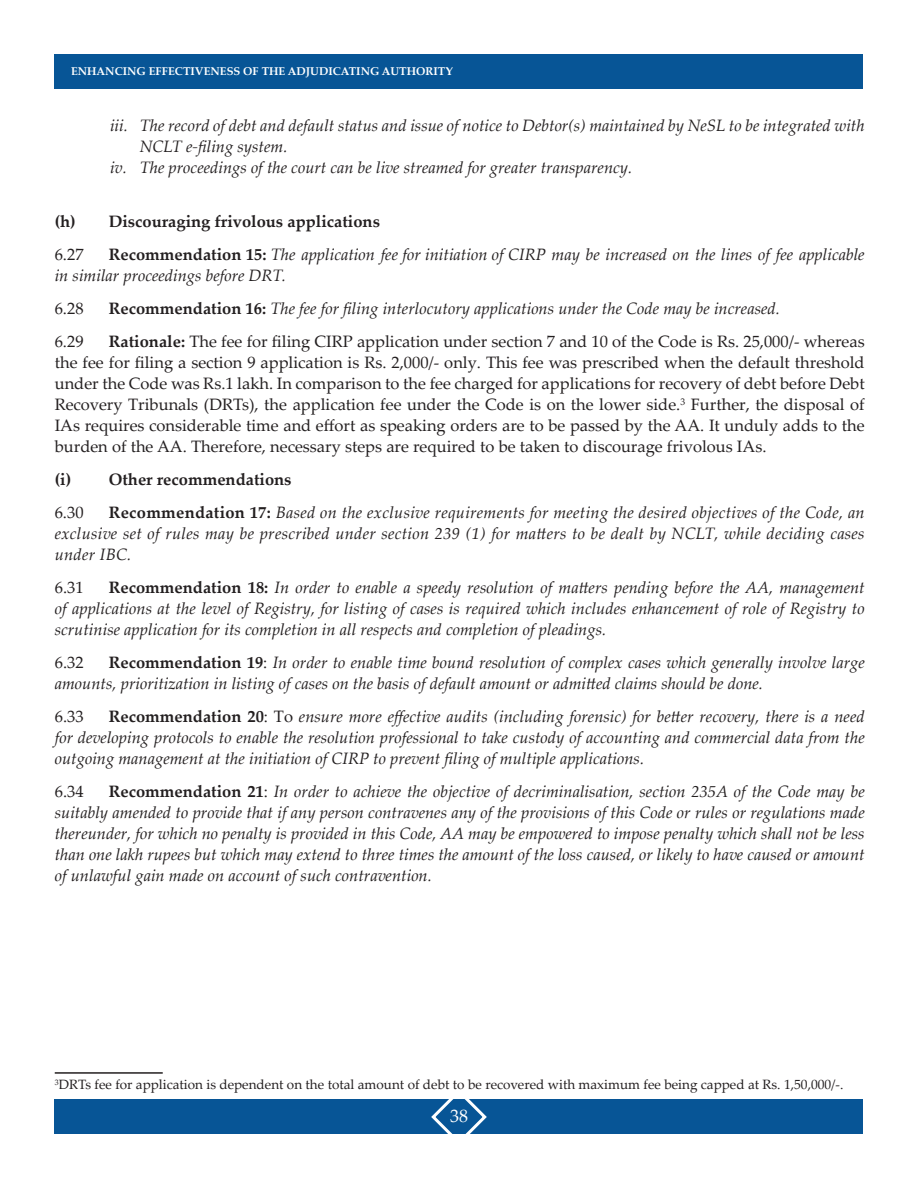
<style>
.page{position:relative;width:918px;height:1188px;background:#fff}
.page>*{position:absolute;margin:0;border:0;box-sizing:border-box;transform-origin:0 0}
.t1{font:18px "Palatino Linotype";color:#fff}
.t2{font:italic 16.5px/21px "Palatino Linotype";color:#231f20;text-align:justify}
.t3{font:16.5px/21px "Palatino Linotype";color:#231f20;text-align:justify}
.t4{font:700 16.5px "Palatino Linotype";color:#231f20}
.t5{font:13.5px "Palatino Linotype";color:#231f20}
.t6{font:700 11.25px "Palatino Linotype";color:#fff}
.s1{font-weight:700;font-style:normal}
.s2{font-weight:700}
.s3{font-style:normal}
</style>
<div class="page">
<div style="left:55px;top:54px;width:808px;height:34px;background:#075596"></div>
<div style="left:55px;top:1100px;width:808px;height:34px;background:#075596"></div>
<svg style="left:429px;top:1099px;width:60px;height:35px"></svg>
<hr style="left:55px;top:1072px;width:108px;height:2px;background:#231f20">
<p class="t6" style="left:71px;top:63px;width:383px">ENHANCING EFFECTIVENESS OF THE ADJUDICATING AUTHORITY</p>
<p class="t2" style="left:110px;top:114px;width:756px">iii. The record of debt and default status and issue of notice to Debtor(s) maintained by NeSL to be integrated with</p>
<p class="t2" style="left:140px;top:135px;width:149px">NCLT e-filing system.</p>
<p class="t2" style="left:110px;top:156px;width:524px">iv. The proceedings of the court can be live streamed for greater transparency.</p>
<p class="t4" style="left:55px;top:210px;width:327px">(h) Discouraging frivolous applications</p>
<p class="t3" style="left:55px;top:243px;width:30px">6.27</p>
<p class="t2" style="left:55px;top:243px;width:812px;text-indent:54px"><span class="s1">Recommendation 15:</span> The application fee for initiation of CIRP may be increased on the lines of fee applicable in similar proceedings before DRT.</p>
<p class="t3" style="left:55px;top:297px;width:30px">6.28</p>
<p class="t2" style="left:109px;top:297px;width:673px"><span class="s1">Recommendation 16:</span> The fee for filing interlocutory applications under the Code may be increased.</p>
<p class="t3" style="left:55px;top:330px;width:30px">6.29</p>
<p class="t3" style="left:55px;top:330px;width:812px;text-indent:54px"><span class="s2">Rationale:</span> The fee for filing CIRP application under section 7 and 10 of the Code is Rs. 25,000/- whereas the fee for filing a section 9 application is Rs. 2,000/- only. This fee was prescribed when the default threshold under the Code was Rs.1 lakh. In comparison to the fee charged for applications for recovery of debt before Debt Recovery Tribunals (DRTs), the application fee under the Code is on the lower side.<sup>3</sup> Further, the disposal of IAs requires considerable time and effort as speaking orders are to be passed by the AA. It unduly adds to the burden of the AA. Therefore, necessary steps are required to be taken to discourage frivolous IAs.</p>
<p class="t4" style="left:55px;top:468px;width:238px">(i) Other recommendations</p>
<p class="t3" style="left:55px;top:501px;width:30px">6.30</p>
<p class="t2" style="left:55px;top:501px;width:812px;text-indent:54px"><span class="s1">Recommendation 17:</span> Based on the exclusive requirements for meeting the desired objectives of the Code, an exclusive set of rules may be prescribed under section 239 (1) for matters to be dealt by NCLT, while deciding cases under IBC.</p>
<p class="t3" style="left:55px;top:576px;width:30px">6.31</p>
<p class="t2" style="left:55px;top:576px;width:812px;text-indent:54px"><span class="s1">Recommendation 18:</span> In order to enable a speedy resolution of matters pending before the AA, management of applications at the level of Registry, for listing of cases is required which includes enhancement of role of Registry to scrutinise application for its completion in all respects and completion of pleadings.</p>
<p class="t3" style="left:55px;top:651px;width:30px">6.32</p>
<p class="t2" style="left:55px;top:651px;width:812px;text-indent:54px"><span class="s1">Recommendation 19</span><span class="s3">:</span> In order to enable time bound resolution of complex cases which generally involve large amounts, prioritization in listing of cases on the basis of default amount or admitted claims should be done.</p>
<p class="t3" style="left:55px;top:705px;width:30px">6.33</p>
<p class="t2" style="left:55px;top:705px;width:812px;text-indent:54px"><span class="s1">Recommendation 20</span><span class="s3">: To</span> ensure more effective audits (including forensic) for better recovery, there is a need for developing protocols to enable the resolution professional to take custody of accounting and commercial data from the outgoing management at the initiation of CIRP to prevent filing of multiple applications.</p>
<p class="t3" style="left:55px;top:780px;width:30px">6.34</p>
<p class="t2" style="left:55px;top:780px;width:812px;text-indent:54px"><span class="s1">Recommendation 21</span><span class="s3">:</span> In order to achieve the objective of decriminalisation, section 235A of the Code may be suitably amended to provide that if any person contravenes any of the provisions of this Code or rules or regulations made thereunder, for which no penalty is provided in this Code, AA may be empowered to impose penalty which shall not be less than one lakh rupees but which may extend to three times the amount of the loss caused, or likely to have caused or amount of unlawful gain made on account of such contravention.</p>
<p class="t5" style="left:55px;top:1075px;width:790px"><sup>3</sup>DRTs fee for application is dependent on the total amount of debt to be recovered with maximum fee being capped at Rs. 1,50,000/-.</p>
<p class="t1" style="left:450px;top:1104px;width:19px">38</p>
</div>
